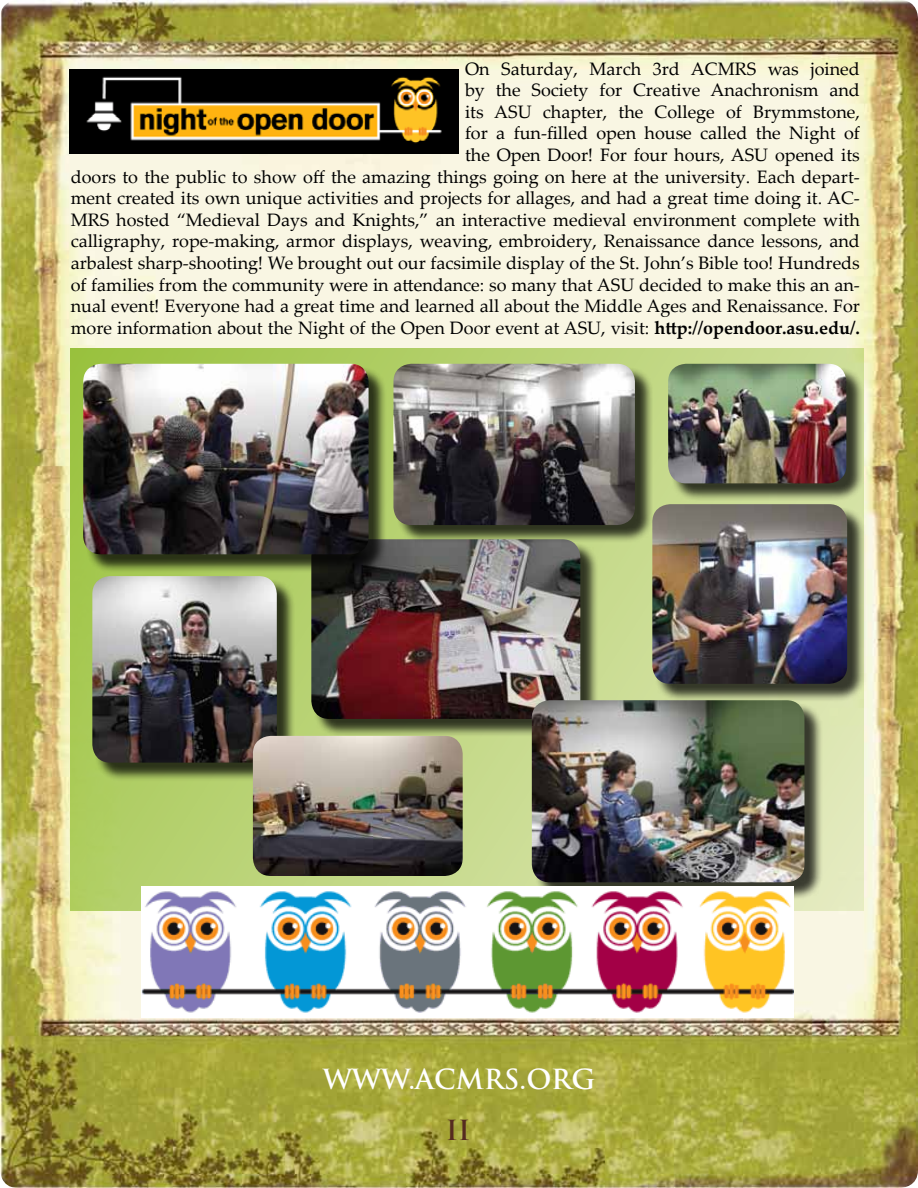
<style>
.page{position:relative;width:918px;height:1188px;background:#fff}
.page>*{position:absolute;margin:0;border:0;box-sizing:border-box;transform-origin:0 0}
.t1{font:700 27px "Trajan Pro";color:#fff}
.t2{font:700 27px "Trajan Pro";color:#552b20}
.t3{font:18px/21.6px "Palatino Linotype";color:#000;text-align:right}
.s1{font-weight:700}
</style>
<div class="page">
<img style="left:0;top:0;width:918px;height:1188px">
<img style="left:69px;top:69px;width:390px;height:84px">
<svg style="left:71px;top:348px;width:793px;height:562px;background:#bdd57d"></svg>
<div style="left:95px;top:578px;width:200px;height:203px;background:#000;opacity:.75"></div>
<img style="left:92px;top:576px;width:185px;height:187px">
<div style="left:314px;top:542px;width:285px;height:196px;background:#000;opacity:.75"></div>
<img style="left:311px;top:539px;width:269px;height:180px">
<div style="left:86px;top:366px;width:301px;height:207px;background:#000;opacity:.75"></div>
<img style="left:83px;top:364px;width:286px;height:190px">
<div style="left:655px;top:506px;width:211px;height:196px;background:#000;opacity:.75"></div>
<img style="left:652px;top:504px;width:195px;height:180px">
<div style="left:396px;top:366px;width:257px;height:178px;background:#000;opacity:.75"></div>
<img style="left:393px;top:364px;width:242px;height:161px">
<div style="left:534px;top:702px;width:289px;height:199px;background:#000;opacity:.75"></div>
<img style="left:532px;top:700px;width:272px;height:182px">
<img style="left:141px;top:887px;width:653px;height:130px">
<div style="left:670px;top:366px;width:195px;height:136px;background:#000;opacity:.75"></div>
<img style="left:668px;top:364px;width:178px;height:119px">
<img style="left:253px;top:736px;width:210px;height:140px">
<p class="t3" style="left:71px;top:57px;width:791px">On Saturday, March 3rd ACMRS was joined<br>by the Society for Creative Anachronism and<br>its ASU chapter, the College of Brymmstone,<br>for a fun-filled open house called the Night of<br>the Open Door! For four hours, ASU opened its<br>doors to the public to show off the amazing things going on here at the university. Each depart&shy;ment created its own unique activities and projects for allages, and had a great time doing it. AC-MRS hosted “Medieval Days and Knights,” an interactive medieval environment complete with calligraphy, rope-making, armor displays, weaving, embroidery, Renaissance dance lessons, and arbalest sharp-shooting! We brought out our facsimile display of the St. John’s Bible too! Hundreds of families from the community were in attendance: so many that ASU decided to make this an an&shy;nual event! Everyone had a great time and learned all about the Middle Ages and Renaissance. For more information about the Night of the Open Door event at ASU, visit: <span class="s1">http://opendoor.asu.edu/.</span></p>
<h1 class="t1" style="left:323px;top:1062px;width:274px">WWW.ACMRS.ORG</h1>
<h1 class="t2" style="left:446px;top:1113px;width:26px">II</h1>
</div>
